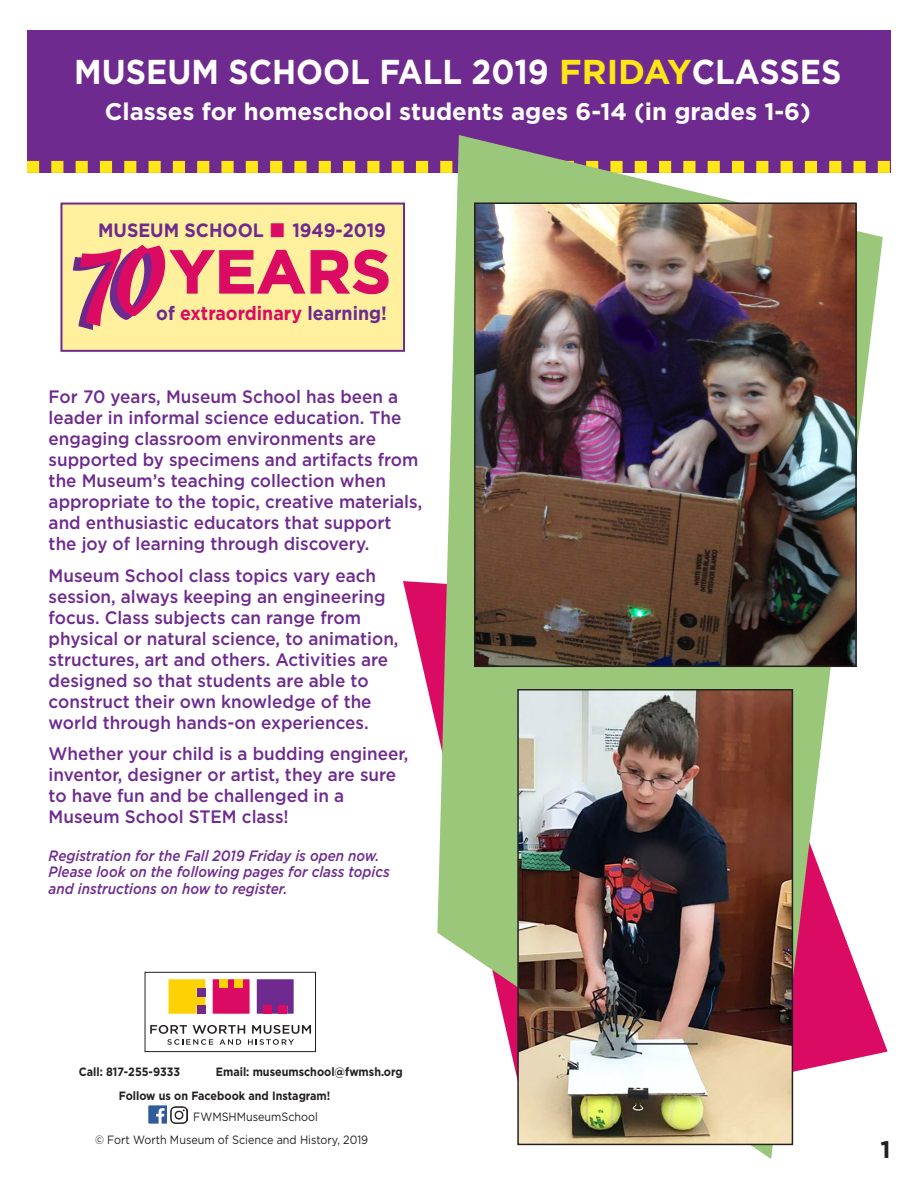
<style>
.page{position:relative;width:918px;height:1188px;background:#fff}
.page>*{position:absolute;margin:0;border:0;box-sizing:border-box;transform-origin:0 0}
.t1{font:96.6px "Freehand";color:#db0a62}
.t2{font:700 60.3px "Gotham";color:#db0a62;scale:1.04 1}
.t3{font:700 34.5px "Gotham";color:#fff;scale:.92 1}
.t4{font:700 24px "Gotham";color:#fff}
.t5{font:700 24px "Gotham";color:#231f20}
.t6{font:700 19.2px "Gotham";color:#db0a62;scale:.93 1}
.t7{font:700 19.2px "Gotham";color:#6e2a8e;scale:.93 1}
.t8{font:500 18px/21px "Gotham";color:#6e2a8e;scale:.95 1}
.t9{font:italic 500 15px "Gotham";color:#6e2a8e;scale:.9 1}
.t10{font:700 12px "Gotham";color:#231f20;scale:.9 1}
.t11{font:12px "Gotham";color:#231f20;scale:.9 1}
.s1{color:#ffe616}
.s2{color:#db0a62}
.s3{color:#6e2a8e}
</style>
<div class="page">
<div style="left:27px;top:30px;width:864px;height:143px;background:#6e2a8e"></div>
<svg style="left:27px;top:161px;width:863px;height:12px"></svg>
<svg style="left:403px;top:581px;width:485px;height:471px"></svg>
<svg style="left:432px;top:135px;width:453px;height:1024px"></svg>
<img style="left:519px;top:691px;width:272px;height:452px">
<div style="left:517px;top:689px;width:276px;height:456px;border:1px solid #231f20"></div>
<img style="left:477px;top:205px;width:377px;height:459px">
<div style="left:474px;top:202px;width:383px;height:465px;border:2px solid #231f20"></div>
<div style="left:60px;top:203px;width:345px;height:149px;background:#fff09d;border:2px solid #6e2a8e"></div>
<svg style="left:169px;top:249px;width:220px;height:46px"></svg>
<div style="left:145px;top:972px;width:171px;height:80px;border:1px solid #231f20"></div>
<svg style="left:150px;top:1025px;width:161px;height:20px"></svg>
<svg style="left:213px;top:979px;width:37px;height:35px"></svg>
<div style="left:219px;top:979px;width:9px;height:8px;background:#fed105"></div>
<div style="left:234px;top:979px;width:9px;height:8px;background:#fed105"></div>
<svg style="left:169px;top:979px;width:36px;height:35px"></svg>
<div style="left:197px;top:1006px;width:8px;height:8px;background:#742983"></div>
<div style="left:197px;top:988px;width:8px;height:8px;background:#6e2a8e"></div>
<svg style="left:257px;top:979px;width:37px;height:35px"></svg>
<div style="left:279px;top:1006px;width:8px;height:8px;background:#db0a62"></div>
<div style="left:263px;top:1006px;width:9px;height:8px;background:#db0a62"></div>
<img style="left:149px;top:1105px;width:17px;height:19px">
<img style="left:171px;top:1106px;width:16px;height:18px">
<p class="t3" style="left:74px;top:49px;width:835px">MUSEUM SCHOOL FALL 2019 <span class="s1">FRIDAY</span>CLASSES</p>
<p class="t4" style="left:105px;top:96px;width:708px">Classes for homeschool students ages 6-14 (in grades 1-6)</p>
<p class="t7" style="left:98px;top:217px;width:311px">MUSEUM SCHOOL <span class="s2">■</span> 1949-2019</p>
<p class="t2" style="left:170px;top:232px;width:214px">YEARS</p>
<p class="t1" style="left:115px;top:220px;width:54px">0</p>
<p class="t6" style="left:156px;top:300px;width:250px"><span class="s3">of</span> extraordinary <span class="s3">learning!</span></p>
<p class="t8" style="left:49px;top:386px;width:373px">For 70 years, Museum School has been a leader in informal science education. The</p>
<p class="t8" style="left:49px;top:428px;width:346px">engaging classroom environments are</p>
<p class="t8" style="left:49px;top:449px;width:391px">supported by specimens and artifacts from the Museum’s teaching collection when</p>
<p class="t8" style="left:49px;top:491px;width:395px">appropriate to the topic, creative materials,</p>
<p class="t8" style="left:49px;top:512px;width:362px">and enthusiastic educators that support</p>
<p class="t8" style="left:49px;top:533px;width:339px">the joy of learning through discovery.</p>
<p class="t8" style="left:49px;top:565px;width:346px">Museum School class topics vary each</p>
<p class="t8" style="left:49px;top:586px;width:356px">session, always keeping an engineering</p>
<p class="t8" style="left:49px;top:607px;width:330px">focus. Class subjects can range from</p>
<p class="t8" style="left:49px;top:628px;width:370px">physical or natural science, to animation, structures, art and others. Activities are</p>
<p class="t8" style="left:49px;top:670px;width:338px">designed so that students are able to</p>
<p class="t8" style="left:49px;top:691px;width:342px">construct their own knowledge of the</p>
<p class="t8" style="left:49px;top:712px;width:338px">world through hands-on experiences.</p>
<p class="t8" style="left:49px;top:743px;width:380px">Whether your child is a budding engineer, inventor, designer or artist, they are sure</p>
<p class="t8" style="left:49px;top:785px;width:313px">to have fun and be challenged in a</p>
<p class="t8" style="left:49px;top:806px;width:254px">Museum School STEM class!</p>
<p class="t9" style="left:49px;top:846px;width:369px">Registration for the Fall 2019 Friday is open now.</p>
<p class="t9" style="left:49px;top:862px;width:380px">Please look on the following pages for class topics</p>
<p class="t9" style="left:49px;top:879px;width:267px">and instructions on how to register.</p>
<p class="t10" style="left:79px;top:1063px;width:114px">Call: 817-255-9333</p>
<p class="t10" style="left:216px;top:1063px;width:209px">Email: museumschool@fwmsh.org</p>
<p class="t10" style="left:119px;top:1088px;width:237px">Follow us on Facebook and Instagram!</p>
<p class="t11" style="left:193px;top:1109px;width:140px">FWMSHMuseumSchool</p>
<p class="t11" style="left:95px;top:1132px;width:305px">© Fort Worth Museum of Science and History, 2019</p>
<p class="t5" style="left:881px;top:1133px;width:12px">1</p>
</div>
